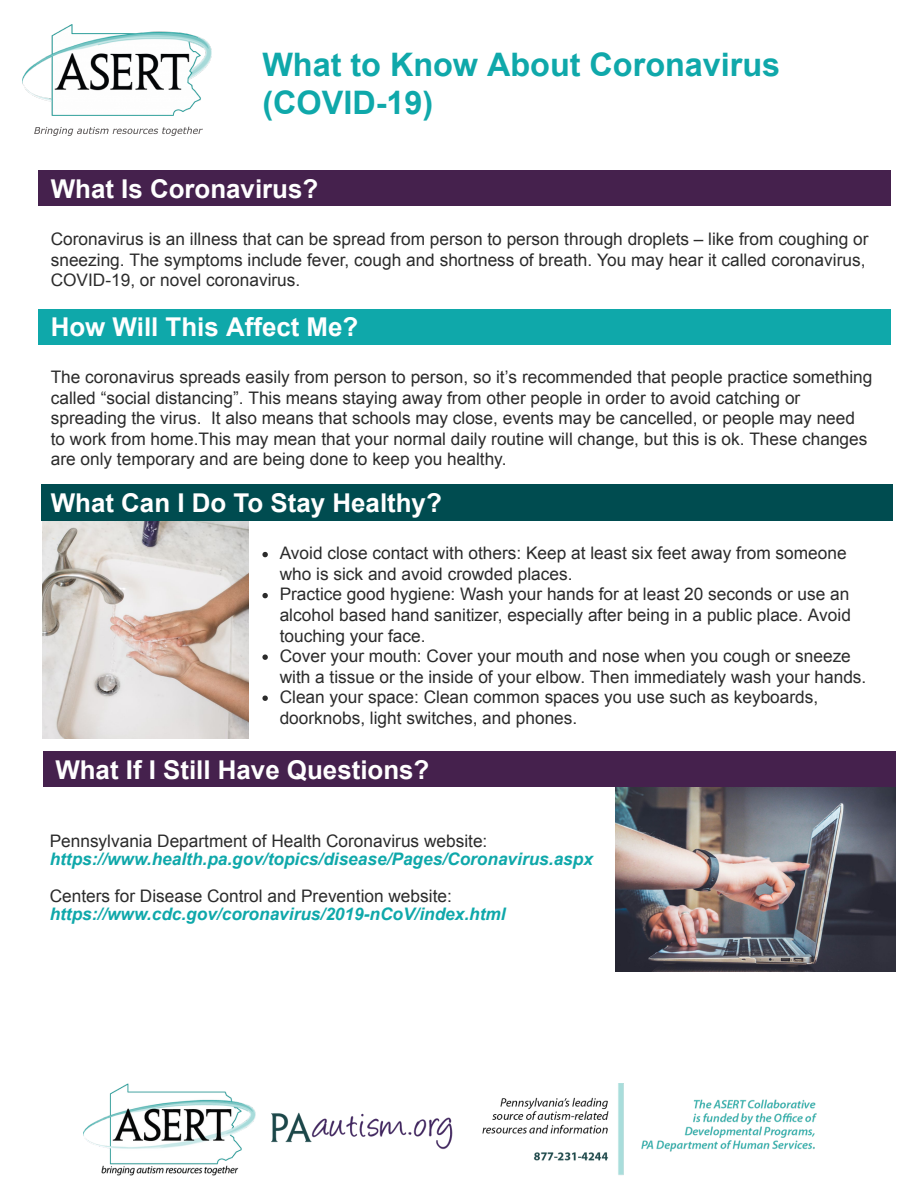
<style>
.page{position:relative;width:918px;height:1188px;background:#fff}
.page>*{position:absolute;margin:0;border:0;box-sizing:border-box;transform-origin:0 0}
.t1{font:700 32.4px/38.8px "Arial";color:#0fa8aa}
.t2{font:700 25.95px "Arial";color:#fff}
.t3{font:17.25px/20.5px "Arial";color:#2b2b2b}
.t4{font:italic 700 17.25px "Arial";color:#0fa8aa}
</style>
<div class="page">
<img style="left:42px;top:521px;width:206px;height:218px">
<img style="left:616px;top:787px;width:280px;height:185px">
<div style="left:39px;top:171px;width:852px;height:35px;background:#45214d"></div>
<img style="left:23px;top:25px;width:189px;height:111px">
<div style="left:39px;top:309px;width:852px;height:36px;background:#0fa8aa"></div>
<div style="left:41px;top:484px;width:851px;height:37px;background:#004c50"></div>
<svg style="left:262px;top:552px;width:6px;height:5px"></svg>
<svg style="left:262px;top:593px;width:6px;height:5px"></svg>
<svg style="left:262px;top:654px;width:6px;height:6px"></svg>
<svg style="left:262px;top:696px;width:6px;height:5px"></svg>
<div style="left:44px;top:752px;width:852px;height:35px;background:#45214d"></div>
<img style="left:83px;top:1083px;width:733px;height:93px">
<h1 class="t1" style="left:262px;top:45px;width:519px">What to Know About Coronavirus (COVID-19)</h1>
<h2 class="t2" style="left:51px;top:174px;width:269px">What Is Coronavirus?</h2>
<p class="t3" style="left:51px;top:229px;width:819px">Coronavirus is an illness that can be spread from person to person through droplets – like from coughing or sneezing. The symptoms include fever, cough and shortness of breath. You may hear it called coronavirus,<br>COVID-19, or novel coronavirus.</p>
<h2 class="t2" style="left:51px;top:312px;width:309px">How Will This Affect Me?</h2>
<p class="t3" style="left:51px;top:367px;width:823px">The coronavirus spreads easily from person to person, so it’s recommended that people practice something called “social distancing”. This means staying away from other people in order to avoid catching or spreading the virus. It also means that schools may close, events may be cancelled, or people may need to work from home.This may mean that your normal daily routine will change, but this is ok. These changes are only temporary and are being done to keep you healthy.</p>
<h2 class="t2" style="left:51px;top:488px;width:393px">What Can I Do To Stay Healthy?</h2>
<p class="t3" style="left:280px;top:543px;width:588px">Avoid close contact with others: Keep at least six feet away from someone who is sick and avoid crowded places.<br>Practice good hygiene: Wash your hands for at least 20 seconds or use an alcohol based hand sanitizer, especially after being in a public place. Avoid touching your face.<br>Cover your mouth: Cover your mouth and nose when you cough or sneeze with a tissue or the inside of your elbow. Then immediately wash your hands.<br>Clean your space: Clean common spaces you use such as keyboards, doorknobs, light switches, and phones.</p>
<h2 class="t2" style="left:55px;top:755px;width:375px">What If I Still Have Questions?</h2>
<p class="t3" style="left:50px;top:830px;width:439px">Pennsylvania Department of Health Coronavirus website:</p>
<p class="t4" style="left:50px;top:849px;width:545px">https://www.health.pa.gov/topics/disease/Pages/Coronavirus.aspx</p>
<p class="t3" style="left:50px;top:886px;width:404px">Centers for Disease Control and Prevention website:</p>
<p class="t4" style="left:50px;top:905px;width:458px">https://www.cdc.gov/coronavirus/2019-nCoV/index.html</p>
</div>
